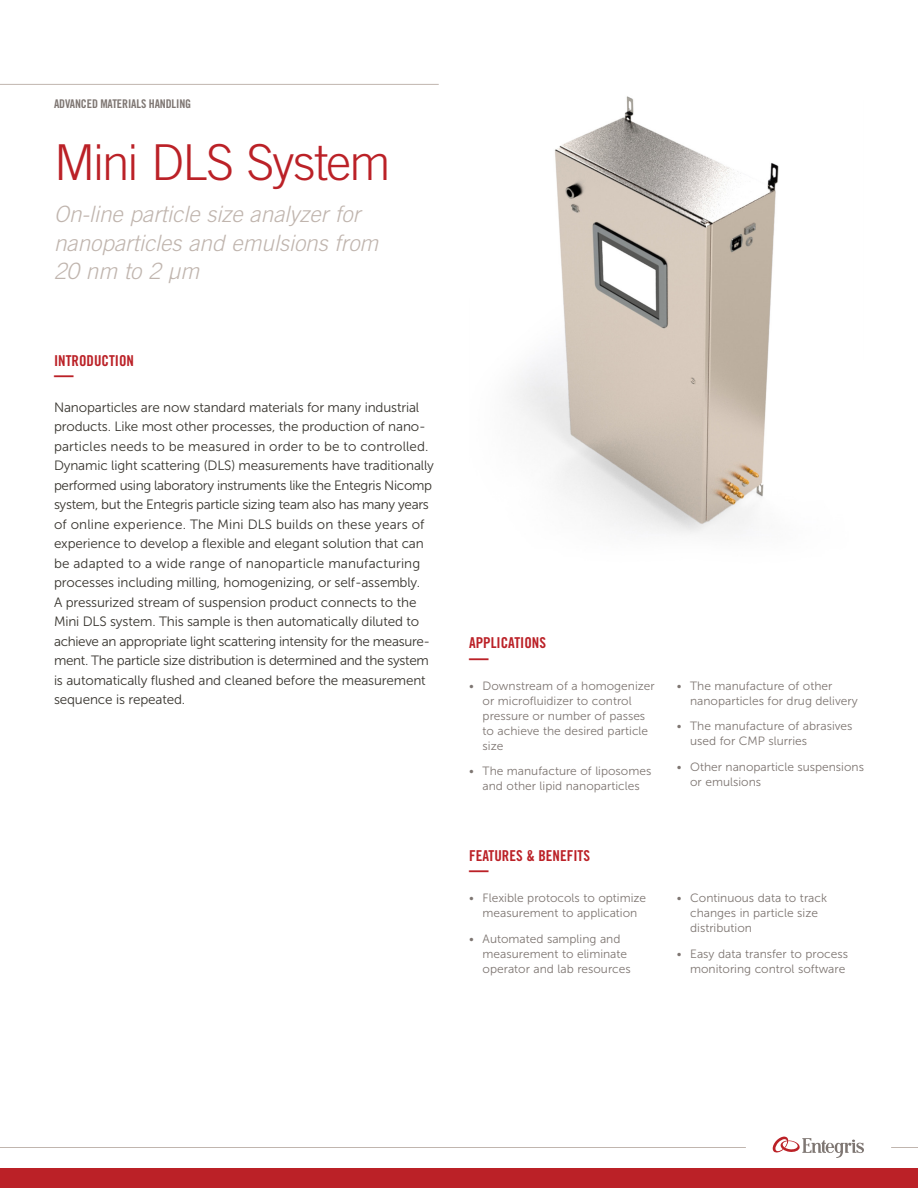
<style>
.page{position:relative;width:918px;height:1188px;background:#fff}
.page>*{position:absolute;margin:0;border:0;box-sizing:border-box;transform-origin:0 0}
.t1{font:300 49.5px "Trade Gothic LT Std";letter-spacing:-.035em;color:#bb2127}
.t2{font:italic 300 22.5px/28.5px "Trade Gothic LT Std";color:#c0b5ae}
.t3{font:700 expanded 20.25px "Trade Gothic LT Std";color:#bb2127;scale:.96 1}
.t4{font:15px "Trade Gothic LT Std Bd Cn 20";color:#bb2127}
.t5{font:13.5px/19.5px "Museo Sans 300";letter-spacing:-.01em;color:#38352f}
.t6{font:12px/15px "Museo Sans 300";color:#7e7672}
.t7{font:12px "Trade Gothic LT Std Bd Cn 20";letter-spacing:-.01em;color:#7e7672}
</style>
<div class="page">
<div style="left:0;top:1168px;width:918px;height:20px;background:#bb2127"></div>
<hr style="left:0;top:84px;width:439px;height:1px;background:#c0b5ae">
<svg style="left:891px;top:1147px;width:27px;height:1px"></svg>
<hr style="left:0;top:1147px;width:746px;height:1px;background:#c0b5ae">
<svg style="left:773px;top:1137px;width:91px;height:21px"></svg>
<img style="left:511px;top:96px;width:268px;height:438px">
<p class="t7" style="left:54px;top:97px;width:139px">ADVANCED MATERIALS HANDLING</p>
<h1 class="t1" style="left:54px;top:133px;width:338px">Mini DLS System</h1>
<h2 class="t2" style="left:54px;top:200px;width:326px">On-line particle size analyzer for nanoparticles and emulsions from<br>20 nm to 2 µm</h2>
<p class="t4" style="left:54px;top:351px;width:82px">INTRODUCTION</p>
<h3 class="t3" style="left:54px;top:362px;width:22px">—</h3>
<p class="t5" style="left:54px;top:398px;width:382px">Nanoparticles are now standard materials for many industrial products. Like most other processes, the production of nano&shy;particles needs to be measured in order to be to controlled.<br>Dynamic light scattering (DLS) measurements have traditionally performed using laboratory instruments like the Entegris Nicomp system, but the Entegris particle sizing team also has many years of online experience. The Mini DLS builds on these years of experience to develop a flexible and elegant solution that can be adapted to a wide range of nanoparticle manufacturing processes including milling, homogenizing, or self-assembly.<br>A pressurized stream of suspension product connects to the Mini DLS system. This sample is then automatically diluted to achieve an appropriate light scattering intensity for the measure&shy;ment. The particle size distribution is determined and the system is automatically flushed and cleaned before the measurement sequence is repeated.</p>
<p class="t4" style="left:469px;top:634px;width:78px">APPLICATIONS</p>
<h3 class="t3" style="left:469px;top:644px;width:22px">—</h3>
<p class="t6" style="left:483px;top:678px;width:174px;text-indent:-14px">• Downstream of a homogenizer or microfluidizer to control pressure or number of passes to achieve the desired particle size</p>
<p class="t6" style="left:469px;top:764px;width:184px;text-align:center">• The manufacture of liposomes and other lipid nanoparticles</p>
<p class="t4" style="left:469px;top:846px;width:122px">FEATURES &amp; BENEFITS</p>
<h3 class="t3" style="left:469px;top:857px;width:22px">—</h3>
<p class="t6" style="left:469px;top:891px;width:179px;text-align:center">• Flexible protocols to optimize measurement to application</p>
<p class="t6" style="left:483px;top:932px;width:150px;text-indent:-14px">• Automated sampling and measurement to eliminate operator and lab resources</p>
<p class="t6" style="left:690px;top:678px;width:169px;text-indent:-14px">• The manufacture of other nanoparticles for drug delivery</p>
<p class="t6" style="left:690px;top:719px;width:164px;text-indent:-14px">• The manufacture of abrasives used for CMP slurries</p>
<p class="t6" style="left:690px;top:760px;width:175px;text-indent:-14px">• Other nanoparticle suspensions or emulsions</p>
<p class="t6" style="left:690px;top:891px;width:138px;text-indent:-14px">• Continuous data to track changes in particle size distribution</p>
<p class="t6" style="left:677px;top:947px;width:173px;text-align:right">• Easy data transfer to process monitoring control software</p>
</div>
